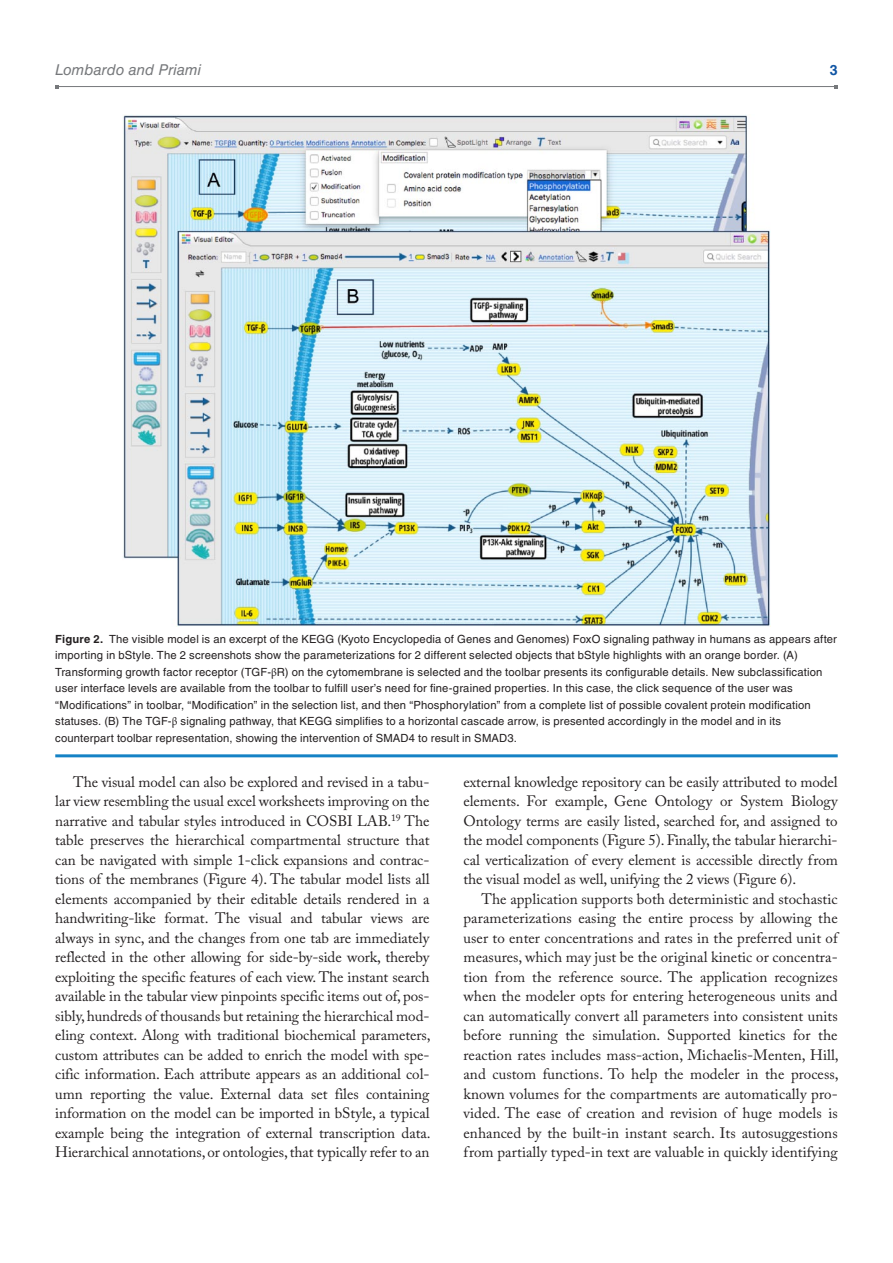
<style>
.page{position:relative;width:893px;height:1263px;background:#fff}
.page>*{position:absolute;margin:0;border:0;box-sizing:border-box;transform-origin:0 0}
.t1{font:15px/19.5px "Adobe Caslon Pro";letter-spacing:-.005em;color:#231f20;text-align:justify}
.t2{font:italic 15px "Helvetica LT Std";color:#76787b}
.t3{font:700 14.25px "Helvetica LT Std";color:#1055a4}
.t4{font:11.25px/16.5px "Helvetica LT Std";letter-spacing:.015em;color:#231f20}
.s1{font-weight:700}
.s2{font-family:"Minion Pro"}
</style>
<div class="page">
<hr style="left:57px;top:86px;width:779px;height:1px;background:#76787b">
<hr style="left:55px;top:754px;width:783px;height:3px;background:#1582c5">
<img style="left:123px;top:115px;width:647px;height:511px">
<p class="t2" style="left:55px;top:61px;width:147px">Lombardo and Priami</p>
<p class="t3" style="left:830px;top:61px;width:9px">3</p>
<p class="t4" style="left:55px;top:630px;width:783px"><span class="s1">Figure 2.</span> The visible model is an excerpt of the KEGG (Kyoto Encyclopedia of Genes and Genomes) FoxO signaling pathway in humans as appears after importing in bStyle. The 2 screenshots show the parameterizations for 2 different selected objects that bStyle highlights with an orange border. (A)<br>Transforming growth factor receptor (TGF-<span class="s2">β</span>R) on the cytomembrane is selected and the toolbar presents its configurable details. New subclassification user interface levels are available from the toolbar to fulfill user’s need for fine-grained properties. In this case, the click sequence of the user was “Modifications” in toolbar, “Modification” in the selection list, and then “Phosphorylation” from a complete list of possible covalent protein modification statuses. (B) The TGF-<span class="s2">β</span> signaling pathway, that KEGG simplifies to a horizontal cascade arrow, is presented accordingly in the model and in its counterpart toolbar representation, showing the intervention of SMAD4 to result in SMAD3.</p>
<p class="t1" style="left:55px;top:772px;width:377px;text-indent:18px">The visual model can also be explored and revised in a tabu&shy;lar view resembling the usual excel worksheets improving on the narrative and tabular styles introduced in COSBI LAB.<sup>19</sup> The table preserves the hierarchical compartmental structure that can be navigated with simple 1-click expansions and contrac&shy;tions of the membranes (Figure 4). The tabular model lists all elements accompanied by their editable details rendered in a handwriting-like format. The visual and tabular views are always in sync, and the changes from one tab are immediately reflected in the other allowing for side-by-side work, thereby exploiting the specific features of each view. The instant search available in the tabular view pinpoints specific items out of, pos&shy;sibly, hundreds of thousands but retaining the hierarchical mod&shy;eling context. Along with traditional biochemical parameters, custom attributes can be added to enrich the model with spe&shy;cific information. Each attribute appears as an additional col&shy;umn reporting the value. External data set files containing information on the model can be imported in bStyle, a typical example being the integration of external transcription data.<br>Hierarchical annotations, or ontologies, that typically refer to an</p>
<p class="t1" style="left:463px;top:772px;width:376px">external knowledge repository can be easily attributed to model elements. For example, Gene Ontology or System Biology Ontology terms are easily listed, searched for, and assigned to the model components (Figure 5). Finally, the tabular hierarchi&shy;cal verticalization of every element is accessible directly from the visual model as well, unifying the 2 views (Figure 6).</p>
<p class="t1" style="left:463px;top:889px;width:377px;text-indent:18px">The application supports both deterministic and stochastic parameterizations easing the entire process by allowing the user to enter concentrations and rates in the preferred unit of measures, which may just be the original kinetic or concentra&shy;tion from the reference source. The application recognizes when the modeler opts for entering heterogeneous units and can automatically convert all parameters into consistent units before running the simulation. Supported kinetics for the reaction rates includes mass-action, Michaelis-Menten, Hill, and custom functions. To help the modeler in the process, known volumes for the compartments are automatically pro&shy;vided. The ease of creation and revision of huge models is enhanced by the built-in instant search. Its autosuggestions from partially typed-in text are valuable in quickly identifying</p>
</div>
